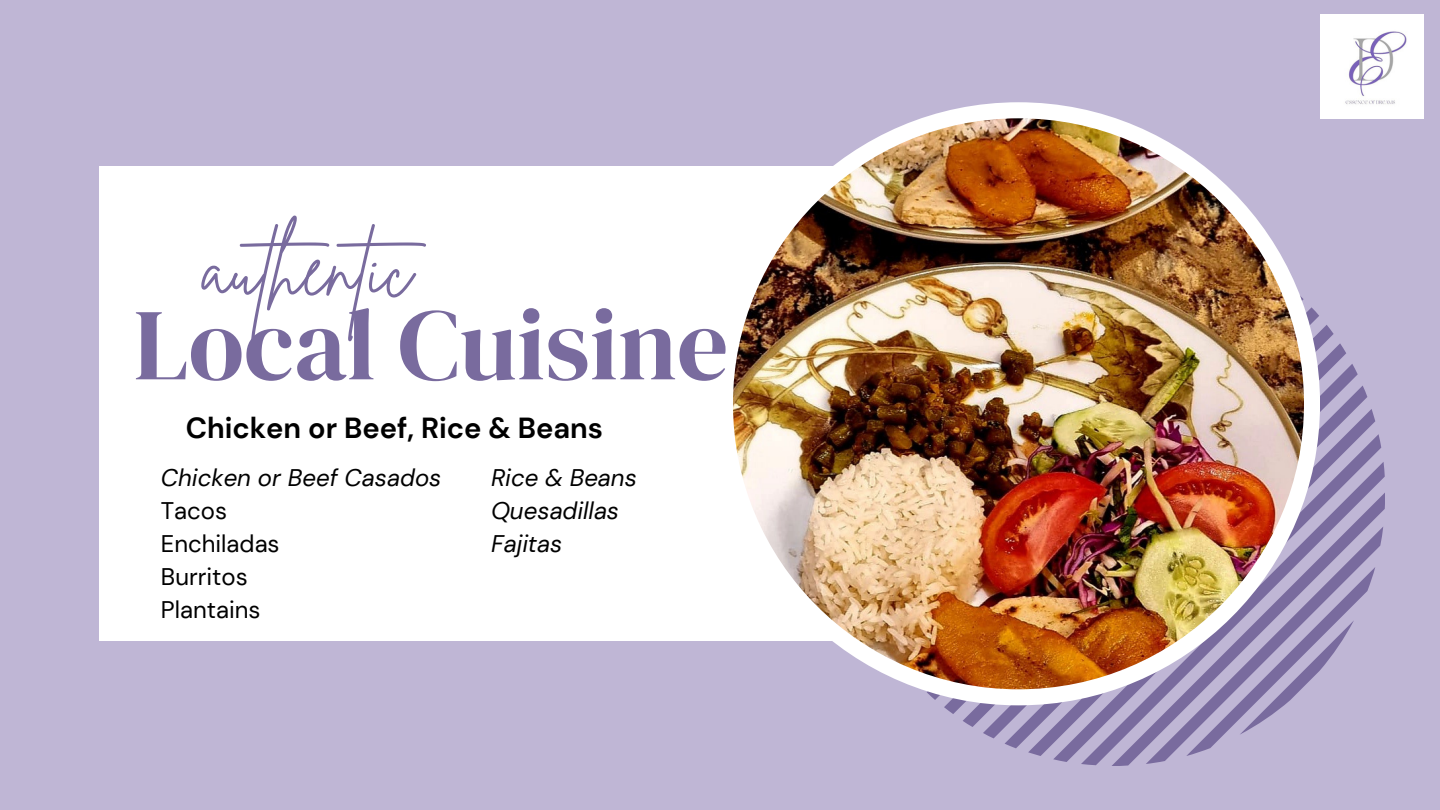
<style>
.page{position:relative;width:1440px;height:810px;background:#bfb6d5}
.page>*{position:absolute;margin:0;border:0;box-sizing:border-box;transform-origin:0 0}
.t1{font:101.7px "DM Serif Display";color:#796b9e}
.t2{font:79.8px "Brittany Signature";color:#796b9e}
.t3{font:700 29px "DM Sans";color:#000}
.t4{font:italic 24px "DM Sans";color:#000}
.t5{font:24px "DM Sans";color:#000}
</style>
<div class="page">
<div style="left:99px;top:166px;width:919px;height:475px;background:#fff"></div>
<svg style="left:842px;top:223px;width:543px;height:543px"></svg>
<div style="left:717px;top:102px;width:603px;height:603px;background:#fff;border-radius:50%"></div>
<img style="left:733px;top:118px;width:571px;height:571px;border-radius:50%">
<img style="left:1320px;top:15px;width:104px;height:103px">
<p class="t2" style="left:203px;top:216px;width:246px">authentic</p>
<p class="t1" style="left:134px;top:274px;width:596px">Local Cuisine</p>
<p class="t3" style="left:186px;top:410px;width:419px">Chicken or Beef, Rice &amp; Beans</p>
<p class="t4" style="left:161px;top:463px;width:282px">Chicken or Beef Casados</p>
<p class="t5" style="left:161px;top:496px;width:68px">Tacos</p>
<p class="t5" style="left:161px;top:529px;width:120px">Enchiladas</p>
<p class="t5" style="left:161px;top:562px;width:88px">Burritos</p>
<p class="t5" style="left:161px;top:595px;width:101px">Plantains</p>
<p class="t4" style="left:491px;top:463px;width:147px">Rice &amp; Beans</p>
<p class="t4" style="left:491px;top:496px;width:130px">Quesadillas</p>
<p class="t4" style="left:491px;top:529px;width:73px">Fajitas</p>
</div>
